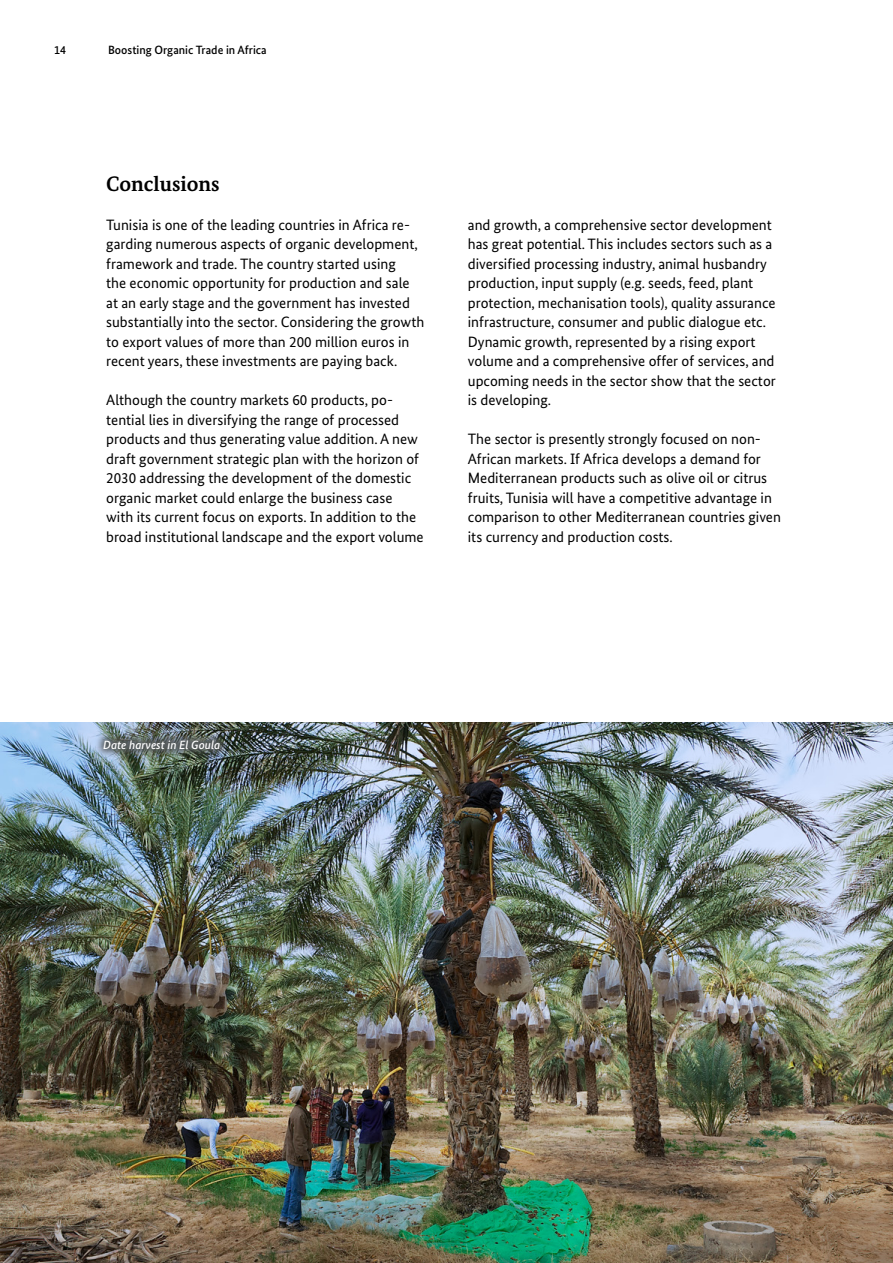
<style>
.page{position:relative;width:893px;height:1263px;background:#fff}
.page>*{position:absolute;margin:0;border:0;box-sizing:border-box;transform-origin:0 0}
.Fließtext{font:700 21px "Bundes Serif";color:#000}
.Fließtext-2{font:15px/19.5px "Bundes Sans";color:#000}
.t1{font:500 12px "Bundes Sans";color:#000}
.Fließtext-3{font:italic 500 12px "Bundes Sans";color:#fff}
</style>
<div class="page">
<img style="left:0;top:723px;width:893px;height:540px">
<img style="left:94px;top:730px;width:135px;height:29px">
<p class="t1" style="left:54px;top:43px;width:13px">14</p>
<p class="t1" style="left:108px;top:43px;width:160px">Boosting Organic Trade in Africa</p>
<p class="Fließtext" style="left:106px;top:170px;width:115px">Conclusions</p>
<p class="Fließtext-2" style="left:106px;top:214px;width:320px">Tunisia is one of the leading countries in Africa re&shy;garding numerous aspects of organic development, framework and trade. The country started using<br>the economic opportunity for production and sale at an early stage and the government has invested substantially into the sector. Considering the growth to export values of more than 200 million euros in recent years, these investments are paying back.</p>
<p class="Fließtext-2" style="left:106px;top:390px;width:319px">Although the country markets 60 products, po&shy;tential lies in diversifying the range of processed products and thus generating value addition. A new draft government strategic plan with the horizon of 2030 addressing the development of the domestic organic market could enlarge the business case<br>with its current focus on exports. In addition to the broad institutional landscape and the export volume</p>
<p class="Fließtext-2" style="left:468px;top:214px;width:310px">and growth, a comprehensive sector development has great potential. This includes sectors such as a diversified processing industry, animal husbandry production, input supply (e.g. seeds, feed, plant protection, mechanisation tools), quality assurance infrastructure, consumer and public dialogue etc.<br>Dynamic growth, represented by a rising export volume and a comprehensive offer of services, and upcoming needs in the sector show that the sector is developing.</p>
<p class="Fließtext-2" style="left:468px;top:429px;width:315px">The sector is presently strongly focused on non-African markets. If Africa develops a demand for Mediterranean products such as olive oil or citrus fruits, Tunisia will have a competitive advantage in comparison to other Mediterranean countries given its currency and production costs.</p>
<p class="Fließtext-3" style="left:103px;top:738px;width:119px">Date harvest in El Goula</p>
</div>
